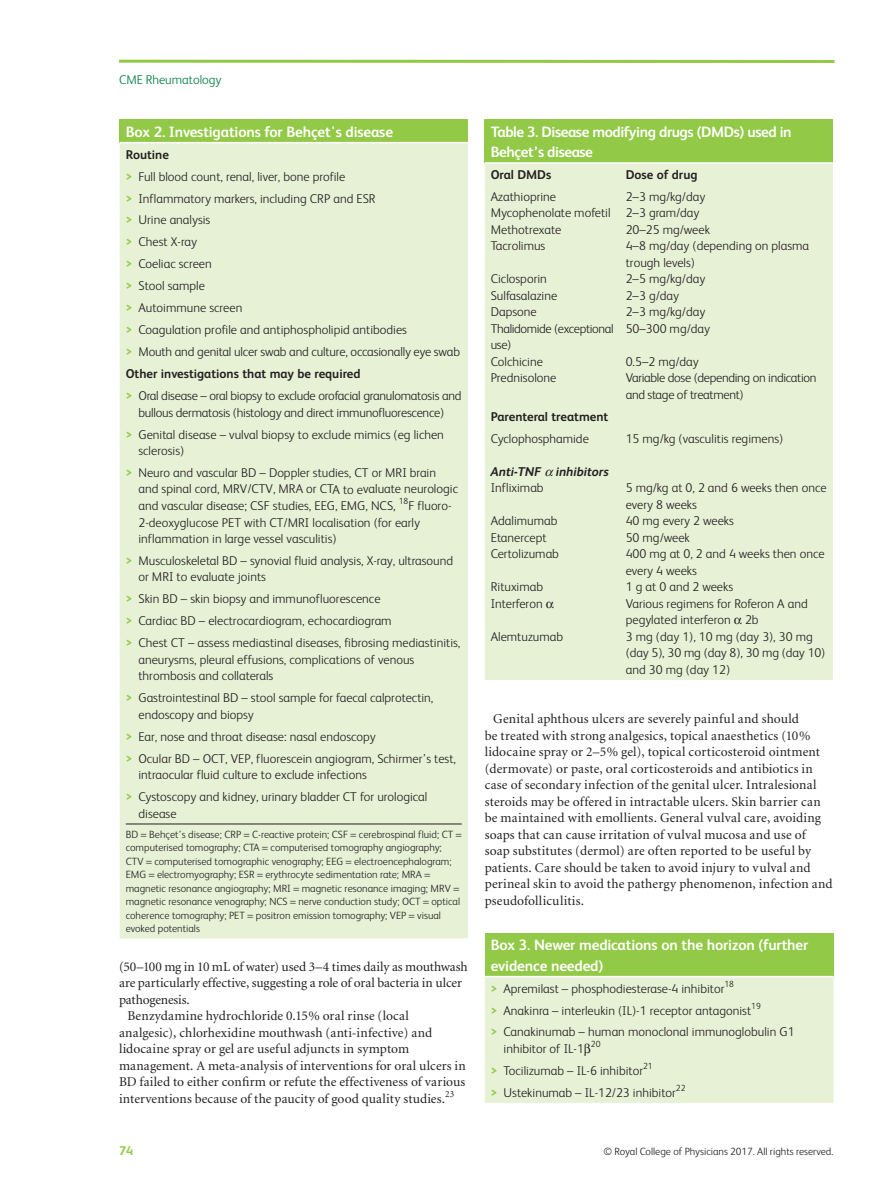
<style>
.page{position:relative;width:893px;height:1191px;background:#fff}
.page>*{position:absolute;margin:0;border:0;box-sizing:border-box;transform-origin:0 0}
.t1{font:700 15px/20.2px "FS Albert";letter-spacing:-.01em;color:#fff}
.t2{font:700 15px/20.2px "FS Albert";letter-spacing:-.03em;color:#fff}
.t3{font:13.5px/16.5px "Minion";letter-spacing:.005em;color:#231f20}
.t4{font:13.5px "Minion";letter-spacing:-.015em;color:#231f20}
.t5{font:300 12.75px/16.5px "FS Albert";color:#231f20}
.t6{font:300 12.75px/21.9px "FS Albert";letter-spacing:-.02em;color:#231f20;text-align:right}
.t7{font:300 12.75px/16.5px "FS Albert";letter-spacing:-.025em;color:#231f20}
.t8{font:700 12.75px "FS Albert";color:#231f20}
.t9{font:italic 700 12.75px "FS Albert";color:#231f20}
.t10{font:300 12.75px "FS Albert";letter-spacing:.005em;color:#007d43}
.t11{font:700 12.75px "FS Albert";color:#92c947}
.t12{font:300 10.5px/13.5px "FS Albert";color:#231f20}
.s1{font-weight:700}
.s2{font-weight:700;color:#92c947}
</style>
<div class="page">
<hr style="left:119px;top:60px;width:715px;height:3px;background:#92c947">
<div style="left:485px;top:119px;width:348px;height:44px;background:#92c947"></div>
<div style="left:485px;top:164px;width:348px;height:516px;background:#e6f1d6"></div>
<hr style="left:485px;top:162px;width:348px;height:2px;background:#fff">
<div style="left:485px;top:932px;width:348px;height:44px;background:#92c947"></div>
<div style="left:485px;top:977px;width:348px;height:125px;background:#e6f1d6"></div>
<div style="left:120px;top:119px;width:348px;height:24px;background:#92c947"></div>
<div style="left:120px;top:143px;width:348px;height:795px;background:#e6f1d6"></div>
<hr style="left:120px;top:142px;width:348px;height:1px;background:#fff">
<hr style="left:126px;top:823px;width:336px;height:1px;background:#231f20">
<svg style="left:545px;top:469px;width:9px;height:7px"></svg>
<svg style="left:546px;top:601px;width:8px;height:7px"></svg>
<svg style="left:734px;top:618px;width:8px;height:7px"></svg>
<svg style="left:585px;top:1043px;width:6px;height:12px"></svg>
<svg style="left:141px;top:833px;width:6px;height:3px"></svg>
<svg style="left:244px;top:833px;width:5px;height:3px"></svg>
<svg style="left:351px;top:833px;width:5px;height:3px"></svg>
<svg style="left:456px;top:833px;width:6px;height:3px"></svg>
<svg style="left:262px;top:847px;width:6px;height:3px"></svg>
<svg style="left:146px;top:860px;width:6px;height:3px"></svg>
<svg style="left:346px;top:860px;width:5px;height:3px"></svg>
<svg style="left:149px;top:874px;width:5px;height:3px"></svg>
<svg style="left:257px;top:874px;width:6px;height:3px"></svg>
<svg style="left:425px;top:874px;width:5px;height:3px"></svg>
<svg style="left:294px;top:887px;width:5px;height:3px"></svg>
<svg style="left:453px;top:887px;width:6px;height:3px"></svg>
<svg style="left:290px;top:901px;width:6px;height:3px"></svg>
<svg style="left:423px;top:901px;width:6px;height:3px"></svg>
<svg style="left:409px;top:915px;width:6px;height:2px"></svg>
<p class="t10" style="left:119px;top:75px;width:104px">CME Rheumatology</p>
<p class="t1" style="left:126px;top:123px;width:269px">Box 2. Investigations for Behçet's disease</p>
<p class="t5" style="left:126px;top:145px;width:337px;line-height:21.9px"><span class="s1">Routine<br></span><span class="s2">&gt;</span> Full blood count, renal, liver, bone profile<br><span class="s2">&gt;</span> Inflammatory markers, including CRP and ESR<br><span class="s2">&gt;</span> Urine analysis<br><span class="s2">&gt;</span> Chest X-ray<br><span class="s2">&gt;</span> Coeliac screen<br><span class="s2">&gt;</span> Stool sample<br><span class="s2">&gt;</span> Autoimmune screen<br><span class="s2">&gt;</span> Coagulation profile and antiphospholipid antibodies<br><span class="s2">&gt;</span> Mouth and genital ulcer swab and culture, occasionally eye swab <span class="s1">Other investigations that may be required<br></span><span class="s2">&gt;</span> Oral disease – oral biopsy to exclude orofacial granulomatosis and</p>
<p class="t6" style="left:126px;top:403px;width:320px">bullous dermatosis (histology and direct immunofluorescence)<br><span class="s2">&gt;</span> Genital disease – vulval biopsy to exclude mimics (eg lichen</p>
<p class="t5" style="left:126px;top:441px;width:312px;line-height:21.9px;text-indent:13px">sclerosis)<br><span class="s2">&gt;</span> Neuro and vascular BD – Doppler studies, CT or MRI brain</p>
<p class="t5" style="left:138px;top:482px;width:321px">and spinal cord, MRV/CTV, MRA or CTA to evaluate neurologic and vascular disease; CSF studies, EEG, EMG, NCS, <sup>18</sup>F fluoro-2-deoxyglucose PET with CT/MRI localisation (for early inflammation in large vessel vasculitis)</p>
<p class="t5" style="left:138px;top:554px;width:316px;text-indent:-13px"><span class="s2">&gt;</span> Musculoskeletal BD – synovial fluid analysis, X-ray, ultrasound or MRI to evaluate joints</p>
<p class="t5" style="left:126px;top:589px;width:336px;line-height:21.9px"><span class="s2">&gt;</span> Skin BD – skin biopsy and immunofluorescence<br><span class="s2">&gt;</span> Cardiac BD – electrocardiogram, echocardiogram<br><span class="s2">&gt;</span> Chest CT – assess mediastinal diseases, fibrosing mediastinitis,</p>
<p class="t5" style="left:138px;top:652px;width:277px">aneurysms, pleural effusions, complications of venous thrombosis and collaterals</p>
<p class="t5" style="left:138px;top:691px;width:296px;text-indent:-13px"><span class="s2">&gt;</span> Gastrointestinal BD – stool sample for faecal calprotectin, endoscopy and biopsy</p>
<p class="t5" style="left:126px;top:727px;width:332px;line-height:21.9px"><span class="s2">&gt;</span> Ear, nose and throat disease: nasal endoscopy<br><span class="s2">&gt;</span> Ocular BD – OCT, VEP, fluorescein angiogram, Schirmer’s test,</p>
<p class="t5" style="left:126px;top:765px;width:303px;line-height:21.9px;text-indent:13px">intraocular fluid culture to exclude infections<br><span class="s2">&gt;</span> Cystoscopy and kidney, urinary bladder CT for urological</p>
<p class="t5" style="left:138px;top:806px;width:40px">disease</p>
<p class="t12" style="left:126px;top:828px;width:336px">BD Behçet’s disease; CRP C-reactive protein; CSF cerebrospinal fluid; CT computerised tomography; CTA computerised tomography angiography; CTV computerised tomographic venography; EEG electroencephalogram; EMG electromyography; ESR erythrocyte sedimentation rate; MRA magnetic resonance angiography; MRI magnetic resonance imaging; MRV magnetic resonance venography; NCS nerve conduction study; OCT optical coherence tomography; PET positron emission tomography; VEP visual evoked potentials</p>
<p class="t3" style="left:119px;top:959px;width:350px">(50–100 mg in 10 mL of water) used 3–4 times daily as mouthwash</p>
<p class="t3" style="left:119px;top:975px;width:344px">are particularly effective, suggesting a role of oral bacteria in ulcer</p>
<p class="t4" style="left:119px;top:993px;width:72px">pathogenesis.</p>
<p class="t3" style="left:128px;top:1008px;width:283px">Benzydamine hydrochloride 0.15% oral rinse (local</p>
<p class="t3" style="left:119px;top:1025px;width:315px">analgesic), chlorhexidine mouthwash (anti-infective) and</p>
<p class="t3" style="left:119px;top:1041px;width:292px">lidocaine spray or gel are useful adjuncts in symptom</p>
<p class="t3" style="left:119px;top:1058px;width:348px">management. A meta-analysis of interventions for oral ulcers in</p>
<p class="t3" style="left:119px;top:1074px;width:348px">BD failed to either confirm or refute the effectiveness of various</p>
<p class="t3" style="left:119px;top:1091px;width:337px">interventions because of the paucity of good quality studies. <sup>23</sup></p>
<p class="t2" style="left:491px;top:123px;width:302px">Table 3. Disease modifying drugs (DMDs) used in<br>Behçet’s disease</p>
<p class="t8" style="left:491px;top:169px;width:62px">Oral DMDs</p>
<p class="t8" style="left:626px;top:169px;width:73px">Dose of drug</p>
<p class="t5" style="left:491px;top:190px;width:121px">Azathioprine<br>Mycophenolate mofetil<br>Methotrexate<br>Tacrolimus</p>
<p class="t5" style="left:491px;top:272px;width:124px">Ciclosporin<br>Sulfasalazine<br>Dapsone<br>Thalidomide (exceptional use)<br>Colchicine<br>Prednisolone</p>
<p class="t5" style="left:626px;top:190px;width:185px">2–3 mg/kg/day<br>2–3 gram/day<br>20–25 mg/week<br>4–8 mg/day (depending on plasma trough levels)<br>2–5 mg/kg/day<br>2–3 g/day<br>2–3 mg/kg/day<br>50–300 mg/day</p>
<p class="t7" style="left:626px;top:355px;width:192px">0.5–2 mg/day<br>Variable dose (depending on indication and stage of treatment)</p>
<p class="t8" style="left:491px;top:411px;width:119px">Parenteral treatment</p>
<p class="t5" style="left:491px;top:432px;width:100px">Cyclophosphamide</p>
<p class="t9" style="left:491px;top:466px;width:119px">Anti-TNF inhibitors</p>
<p class="t5" style="left:491px;top:481px;width:54px">Infliximab</p>
<p class="t5" style="left:491px;top:514px;width:70px">Adalimumab<br>Etanercept<br>Certolizumab</p>
<p class="t5" style="left:491px;top:580px;width:54px">Rituximab<br>Interferon</p>
<p class="t5" style="left:491px;top:630px;width:74px">Alemtuzumab</p>
<p class="t5" style="left:626px;top:432px;width:159px">15 mg/kg (vasculitis regimens)</p>
<p class="t5" style="left:626px;top:481px;width:202px">5 mg/kg at 0, 2 and 6 weeks then once every 8 weeks<br>40 mg every 2 weeks<br>50 mg/week<br>400 mg at 0, 2 and 4 weeks then once every 4 weeks<br>1 g at 0 and 2 weeks<br>Various regimens for Roferon A and pegylated interferon 2b<br>3 mg (day 1), 10 mg (day 3), 30 mg (day 5), 30 mg (day 8), 30 mg (day 10) and 30 mg (day 12)</p>
<p class="t3" style="left:485px;top:712px;width:349px;text-indent:9px">Genital aphthous ulcers are severely painful and should<br>be treated with strong analgesics, topical anaesthetics (10% lidocaine spray or 2–5% gel), topical corticosteroid ointment (dermovate) or paste, oral corticosteroids and antibiotics in case of secondary infection of the genital ulcer. Intralesional steroids may be offered in intractable ulcers. Skin barrier can be maintained with emollients. General vulval care, avoiding soaps that can cause irritation of vulval mucosa and use of soap substitutes (dermol) are often reported to be useful by patients. Care should be taken to avoid injury to vulval and perineal skin to avoid the pathergy phenomenon, infection and pseudofolliculitis.</p>
<p class="t1" style="left:491px;top:936px;width:319px">Box 3. Newer medications on the horizon (further evidence needed)</p>
<p class="t5" style="left:491px;top:978px;width:305px;line-height:21.9px"><span class="s2">&gt;</span> Apremilast – phosphodiesterase-4 inhibitor <sup>18<br></sup><span class="s2">&gt;</span> Anakinra – interleukin (IL)-1 receptor antagonist <sup>19<br></sup><span class="s2">&gt;</span> Canakinumab – human monoclonal immunoglobulin G1</p>
<p class="t5" style="left:491px;top:1039px;width:196px;line-height:21.9px;text-indent:13px">inhibitor of IL-1 <sup>20<br></sup><span class="s2">&gt;</span> Tocilizumab – IL-6 inhibitor <sup>21<br></sup><span class="s2">&gt;</span> Ustekinumab – IL-12/23 inhibitor <sup>22</sup></p>
<p class="t11" style="left:119px;top:1145px;width:16px">74</p>
<p class="t12" style="left:604px;top:1145px;width:231px">© Royal College of Physicians 2017. All rights reserved.</p>
</div>
